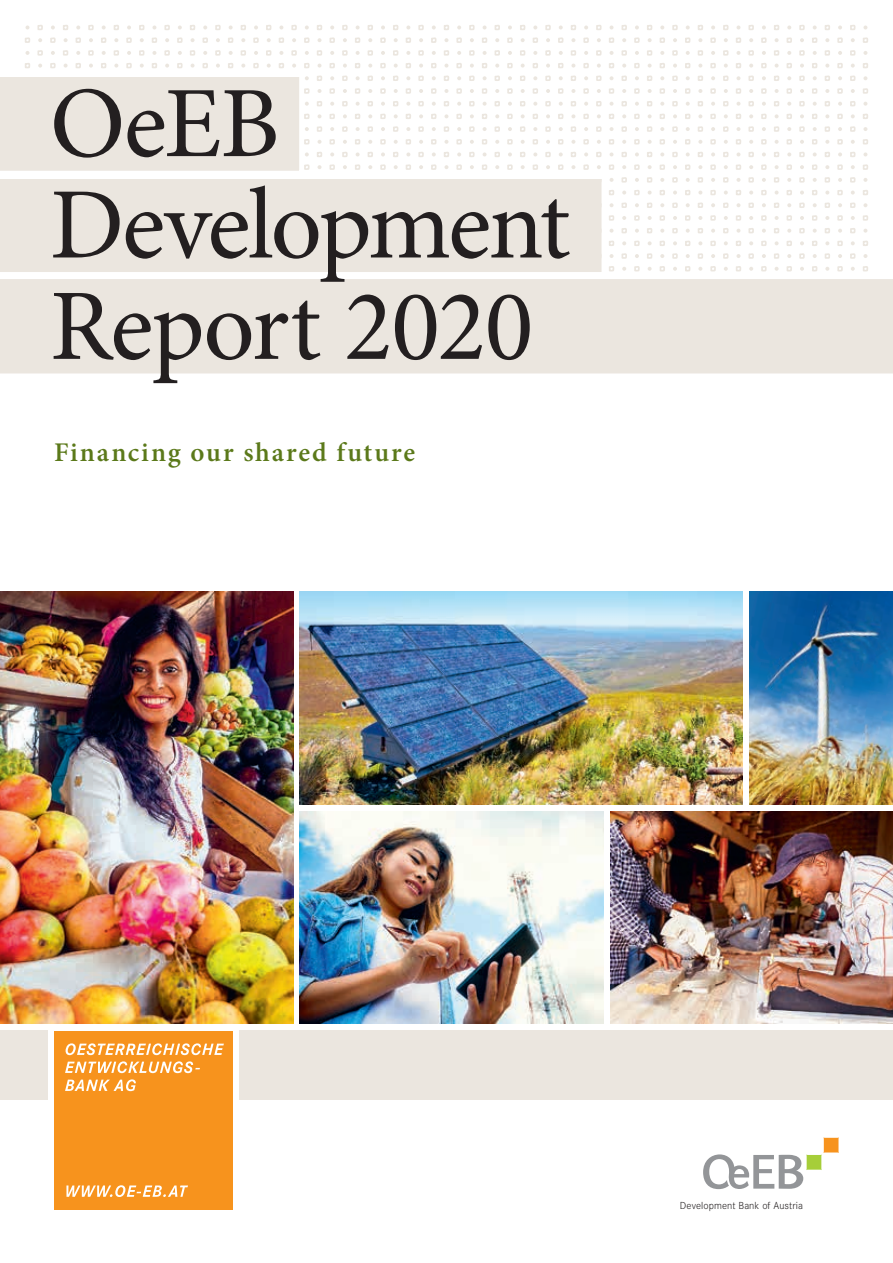
<style>
.page{position:relative;width:893px;height:1263px;background:#fff}
.page>*{position:absolute;margin:0;border:0;box-sizing:border-box;transform-origin:0 0}
.t1{font:101.25px/101.4px "Minion Pro";letter-spacing:-.025em;color:#231f20}
.t2{font:600 27px "Minion Pro";letter-spacing:.07em;color:#5b791a}
.t3{font:300 10.05px "Corporate SBQ";letter-spacing:.005em;color:#231f20}
</style>
<div class="page">
<div style="left:0;top:279px;width:893px;height:95px;background:#ebe6df"></div>
<img style="left:0;top:592px;width:293px;height:432px">
<img style="left:611px;top:811px;width:282px;height:213px">
<img style="left:300px;top:811px;width:304px;height:213px">
<img style="left:750px;top:591px;width:143px;height:213px">
<img style="left:300px;top:592px;width:443px;height:212px">
<svg style="left:0;top:25px;width:868px;height:247px"></svg>
<div style="left:0;top:72px;width:304px;height:5px;background:#fff"></div>
<hr style="left:0;top:174px;width:605px;height:4px;background:#fff">
<div style="left:240px;top:1031px;width:653px;height:69px;background:#ebe6df"></div>
<div style="left:0;top:1031px;width:47px;height:69px;background:#ebe6df"></div>
<div style="left:54px;top:1031px;width:179px;height:178px;background:#f7931d"></div>
<svg style="left:65px;top:1079px;width:71px;height:12px"></svg>
<svg style="left:65px;top:1061px;width:135px;height:12px"></svg>
<svg style="left:66px;top:1043px;width:158px;height:12px"></svg>
<svg style="left:66px;top:1185px;width:122px;height:12px"></svg>
<svg style="left:703px;top:1137px;width:136px;height:52px"></svg>
<p class="t1" style="left:50px;top:74px;width:522px">OeEB<br>Development<br>Report 2020</p>
<p class="t2" style="left:54px;top:434px;width:363px">Financing our shared future</p>
<p class="t3" style="left:680px;top:1199px;width:125px">Development Bank of Austria</p>
</div>
